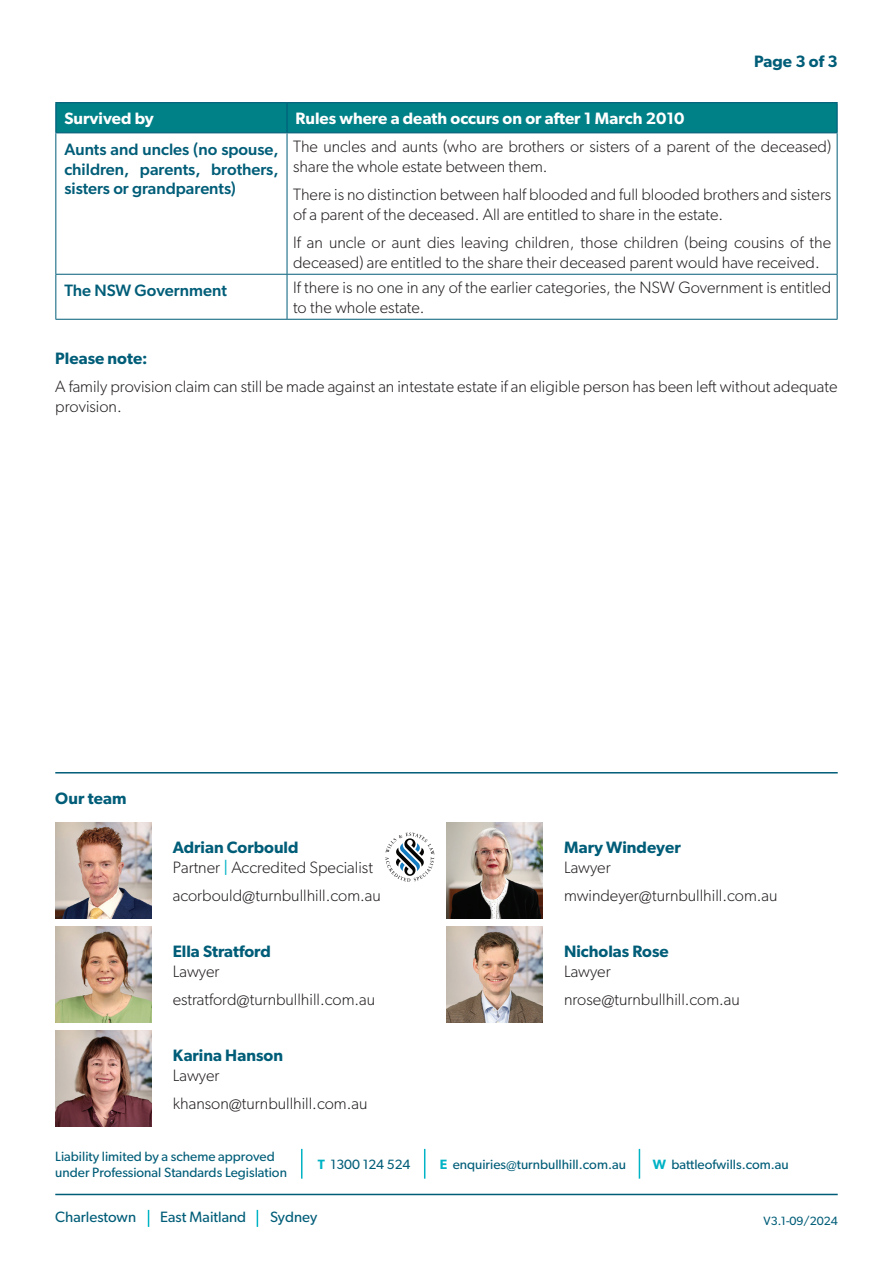
<style>
.page{position:relative;width:893px;height:1263px;background:#fff}
.page>*{position:absolute;margin:0;border:0;box-sizing:border-box;transform-origin:0 0}
.t1{font:300 16.5px/19.8px "Gibson";color:#231f20}
.t2{font:500 16.5px/19.8px "Gibson";color:#005d78;text-align:justify}
.t3{font:600 16.5px "Gibson";color:#005d78}
.t4{font:600 16.5px "Gibson";color:#fff}
.t5{font:15px "Gibson";color:#005d78}
.t6{font:13.5px/16.2px "Gibson";color:#005d78}
.t7{font:12px "Gibson";color:#005d78}
.s1{font-weight:600;color:#005d78}
.s2{font-weight:400;color:#00b3c5}
.s3{font-weight:600;color:#00b3c5}
</style>
<div class="page">
<hr style="left:55px;top:1194px;width:783px;height:1px;background:#005d78">
<svg style="left:148px;top:1210px;width:1px;height:17px"></svg>
<svg style="left:257px;top:1210px;width:1px;height:17px"></svg>
<hr style="left:424px;top:1149px;width:1px;height:30px;background:#00b3c5">
<hr style="left:639px;top:1149px;width:1px;height:30px;background:#00b3c5">
<hr style="left:301px;top:1149px;width:1px;height:30px;background:#00b3c5">
<img style="left:55px;top:822px;width:97px;height:96px">
<img style="left:446px;top:822px;width:97px;height:96px">
<img style="left:55px;top:1031px;width:97px;height:96px">
<img style="left:55px;top:926px;width:97px;height:97px">
<img style="left:446px;top:926px;width:97px;height:97px">
<svg style="left:385px;top:832px;width:49px;height:50px"></svg>
<hr style="left:55px;top:772px;width:783px;height:1px;background:#005d78">
<hr style="left:287px;top:133px;width:1px;height:141px;background:#005d78">
<hr style="left:55px;top:274px;width:232px;height:1px;background:#005d78">
<hr style="left:287px;top:275px;width:1px;height:44px;background:#005d78">
<hr style="left:55px;top:319px;width:232px;height:1px;background:#005d78">
<hr style="left:287px;top:274px;width:550px;height:1px;background:#005d78">
<hr style="left:287px;top:319px;width:550px;height:1px;background:#005d78">
<hr style="left:287px;top:102px;width:551px;height:1px;background:#005d78">
<hr style="left:55px;top:102px;width:232px;height:1px;background:#005d78">
<div style="left:55px;top:103px;width:783px;height:30px;background:#008087"></div>
<hr style="left:286px;top:103px;width:2px;height:29px;background:#005d78">
<hr style="left:55px;top:132px;width:232px;height:1px;background:#005d78">
<hr style="left:55px;top:133px;width:1px;height:141px;background:#005d78">
<hr style="left:837px;top:133px;width:1px;height:141px;background:#005d78">
<hr style="left:55px;top:275px;width:1px;height:44px;background:#005d78">
<hr style="left:837px;top:275px;width:1px;height:44px;background:#005d78">
<p class="t3" style="left:754px;top:52px;width:85px">Page 3 of 3</p>
<p class="t4" style="left:64px;top:109px;width:91px">Survived by</p>
<p class="t4" style="left:296px;top:109px;width:390px">Rules where a death occurs on or after 1 March 2010</p>
<p class="t2" style="left:64px;top:139px;width:216px">Aunts and uncles (no spouse, children, parents, brothers, sisters or grandparents)</p>
<p class="t1" style="left:293px;top:136px;width:540px">The uncles and aunts (who are brothers or sisters of a parent of the deceased) share the whole estate between them.</p>
<p class="t1" style="left:293px;top:185px;width:540px">There is no distinction between half blooded and full blooded brothers and sisters of a parent of the deceased. All are entitled to share in the estate.</p>
<p class="t1" style="left:293px;top:233px;width:540px">If an uncle or aunt dies leaving children, those children (being cousins of the deceased) are entitled to the share their deceased parent would have received.</p>
<p class="t2" style="left:64px;top:280px;width:164px">The NSW Government</p>
<p class="t1" style="left:293px;top:278px;width:540px">If there is no one in any of the earlier categories, the NSW Government is entitled to the whole estate.</p>
<p class="t3" style="left:55px;top:348px;width:94px">Please note:</p>
<p class="t1" style="left:55px;top:377px;width:784px">A family provision claim can still be made against an intestate estate if an eligible person has been left without adequate provision.</p>
<p class="t3" style="left:55px;top:789px;width:73px">Our team</p>
<p class="t1" style="left:173px;top:837px;width:202px"><span class="s1">Adrian Corbould<br></span>Partner <span class="s2">|</span> Accredited Specialist</p>
<p class="t1" style="left:173px;top:885px;width:210px">acorbould@turnbullhill.com.au</p>
<p class="t3" style="left:173px;top:941px;width:100px">Ella Stratford</p>
<p class="t1" style="left:173px;top:957px;width:204px;line-height:28.3px">Lawyer estratford@turnbullhill.com.au</p>
<p class="t3" style="left:173px;top:1046px;width:112px">Karina Hanson</p>
<p class="t1" style="left:173px;top:1061px;width:196px;line-height:28.3px">Lawyer khanson@turnbullhill.com.au</p>
<p class="t3" style="left:564px;top:837px;width:118px">Mary Windeyer</p>
<p class="t1" style="left:564px;top:853px;width:215px;line-height:28.3px">Lawyer mwindeyer@turnbullhill.com.au</p>
<p class="t3" style="left:564px;top:941px;width:106px">Nicholas Rose</p>
<p class="t1" style="left:564px;top:957px;width:177px;line-height:28.3px">Lawyer nrose@turnbullhill.com.au</p>
<p class="t6" style="left:55px;top:1148px;width:233px">Liability limited by a scheme approved under Professional Standards Legislation</p>
<p class="t6" style="left:318px;top:1156px;width:94px"><span class="s3">T</span> 1300 124 524</p>
<p class="t6" style="left:440px;top:1156px;width:188px"><span class="s3">E</span> enquiries@turnbullhill.com.au</p>
<p class="t6" style="left:653px;top:1156px;width:137px"><span class="s3">W</span> battleofwills.com.au</p>
<p class="t5" style="left:55px;top:1208px;width:82px">Charlestown</p>
<p class="t5" style="left:160px;top:1208px;width:88px">East Maitland</p>
<p class="t5" style="left:270px;top:1208px;width:49px">Sydney</p>
<p class="t7" style="left:764px;top:1213px;width:76px">V3.1-09/2024</p>
</div>
